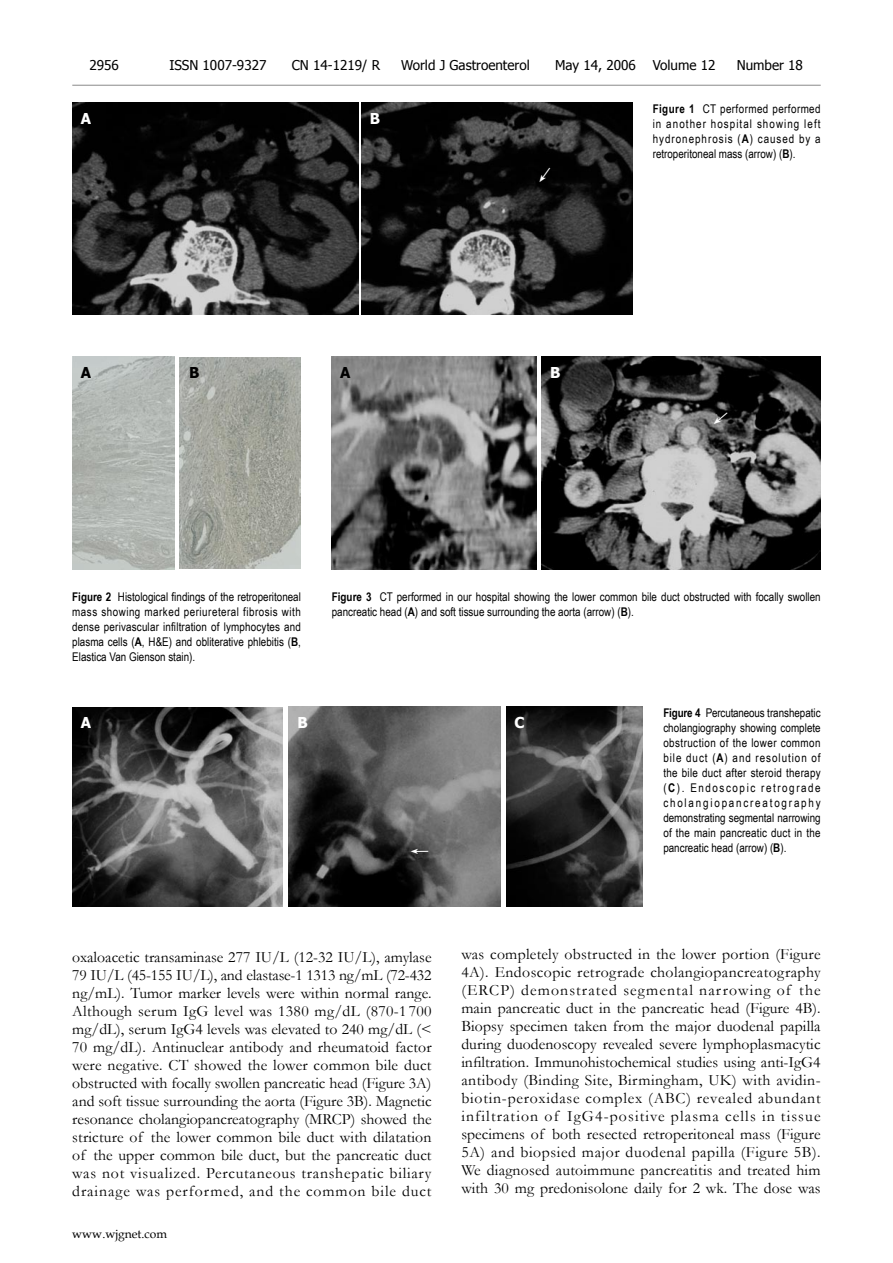
<style>
.page{position:relative;width:893px;height:1263px;background:#fff}
.page>*{position:absolute;margin:0;border:0;box-sizing:border-box;transform-origin:0 0}
.t1{font:21px "Sim Sun";color:#fff}
.t2{font:15.75px/18px "Garamond";letter-spacing:.03em;color:#000;text-align:justify}
.t3{font:700 15px "Tahoma";color:#fff}
.t4{font:700 15px "Tahoma";color:#000}
.t5{font:13.5px "Tahoma";color:#000}
.t6{font:12px/15px "Arial Narrow";color:#000;text-align:justify}
.t7{font:12px "Book Antiqua";color:#000}
.s1{font-weight:700}
</style>
<div class="page">
<hr style="left:72px;top:85px;width:749px;height:1px;background:#898989">
<img style="left:72px;top:102px;width:286px;height:213px">
<img style="left:361px;top:102px;width:271px;height:212px">
<img style="left:72px;top:357px;width:103px;height:213px">
<img style="left:180px;top:357px;width:120px;height:211px">
<img style="left:332px;top:357px;width:204px;height:212px">
<img style="left:541px;top:357px;width:279px;height:212px">
<img style="left:72px;top:708px;width:211px;height:198px">
<img style="left:288px;top:707px;width:213px;height:199px">
<img style="left:506px;top:707px;width:136px;height:199px">
<svg style="left:537px;top:167px;width:15px;height:17px"></svg>
<svg style="left:712px;top:411px;width:17px;height:15px"></svg>
<p class="t5" style="left:89px;top:56px;width:31px">2956</p>
<p class="t5" style="left:170px;top:56px;width:98px">ISSN 1007-9327</p>
<p class="t5" style="left:292px;top:56px;width:90px">CN 14-1219/ R</p>
<p class="t5" style="left:401px;top:56px;width:130px">World J Gastroenterol</p>
<p class="t5" style="left:555px;top:56px;width:82px">May 14, 2006</p>
<p class="t5" style="left:653px;top:56px;width:64px">Volume 12</p>
<p class="t5" style="left:737px;top:56px;width:68px">Number 18</p>
<p class="t3" style="left:81px;top:108px;width:12px">A</p>
<p class="t3" style="left:370px;top:108px;width:12px">B</p>
<p class="t4" style="left:81px;top:362px;width:12px">A</p>
<p class="t4" style="left:189px;top:362px;width:12px">B</p>
<p class="t4" style="left:340px;top:362px;width:12px">A</p>
<p class="t3" style="left:550px;top:362px;width:12px">B</p>
<p class="t6" style="left:653px;top:100px;width:169px"><span class="s1">Figure 1</span> CT performed performed in another hospital showing left hydronephrosis (<span class="s1">A</span>) caused by a retroperitoneal mass (arrow) (<span class="s1">B</span>).</p>
<p class="t6" style="left:72px;top:589px;width:230px"><span class="s1">Figure 2</span> Histological findings of the retroperitoneal mass showing marked periureteral fibrosis with dense perivascular infiltration of lymphocytes and plasma cells (<span class="s1">A</span>, H&amp;E) and obliterative phlebitis (<span class="s1">B</span>, Elastica Van Gienson stain).</p>
<p class="t6" style="left:332px;top:589px;width:490px"><span class="s1">Figure 3</span> CT performed in our hospital showing the lower common bile duct obstructed with focally swollen pancreatic head (<span class="s1">A</span>) and soft tissue surrounding the aorta (arrow) (<span class="s1">B</span>).</p>
<p class="t3" style="left:81px;top:712px;width:12px">A</p>
<p class="t3" style="left:298px;top:712px;width:12px">B</p>
<p class="t3" style="left:514px;top:712px;width:12px">C</p>
<h1 class="t1" style="left:409px;top:841px;width:23px">←</h1>
<p class="t6" style="left:663px;top:705px;width:159px"><span class="s1">Figure 4</span> Percutaneous transhepatic cholangiography showing complete obstruction of the lower common bile duct (<span class="s1">A</span>) and resolution of the bile duct after steroid therapy (<span class="s1">C</span>). Endoscopic retrograde cholangiopancreatography demonstrating segmental narrowing of the main pancreatic duct in the pancreatic head (arrow) (<span class="s1">B</span>).</p>
<p class="t2" style="left:72px;top:947px;width:361px">oxaloacetic transaminase 277 IU/L (12-32 IU/L), amylase 79 IU/L (45-155 IU/L), and elastase-1 1313 ng/mL (72-432 ng/mL). Tumor marker levels were within normal range.<br>Although serum IgG level was 1380 mg/dL (870-1 700 mg/dL), serum IgG4 levels was elevated to 240 mg/dL (&lt; 70 mg/dL). Antinuclear antibody and rheumatoid factor were negative. CT showed the lower common bile duct obstructed with focally swollen pancreatic head (Figure 3A) and soft tissue surrounding the aorta (Figure 3B). Magnetic resonance cholangiopancreatography (MRCP) showed the stricture of the lower common bile duct with dilatation of the upper common bile duct, but the pancreatic duct was not visualized. Percutaneous transhepatic biliary drainage was performed, and the common bile duct</p>
<p class="t2" style="left:461px;top:945px;width:361px">was completely obstructed in the lower portion (Figure 4A). Endoscopic retrograde cholangiopancreatography (ERCP) demonstrated segmental narrowing of the main pancreatic duct in the pancreatic head (Figure 4B).<br>Biopsy specimen taken from the major duodenal papilla during duodenoscopy revealed severe lymphoplasmacytic infiltration. Immunohistochemical studies using anti-IgG4 antibody (Binding Site, Birmingham, UK) with avidin&shy;biotin-peroxidase complex (ABC) revealed abundant infiltration of IgG4-positive plasma cells in tissue specimens of both resected retroperitoneal mass (Figure 5A) and biopsied major duodenal papilla (Figure 5B).<br>We diagnosed autoimmune pancreatitis and treated him with 30 mg predonisolone daily for 2 wk. The dose was</p>
<p class="t7" style="left:72px;top:1225px;width:96px">www.wjgnet.com</p>
</div>
